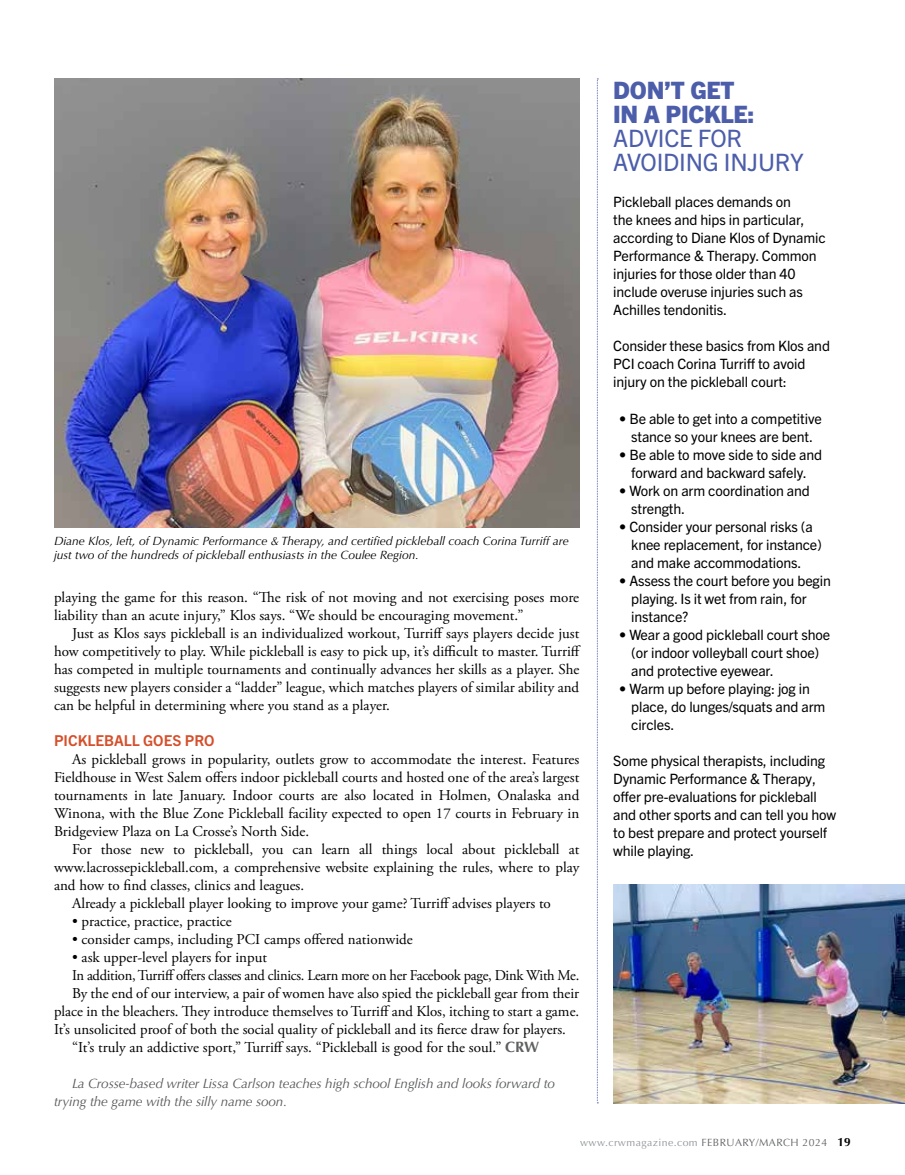
<style>
.page{position:relative;width:905px;height:1175px;background:#fff}
.page>*{position:absolute;margin:0;border:0;box-sizing:border-box;transform-origin:0 0}
.t1{font:24px/24px "Trade Gothic Next LT Pro";letter-spacing:-.01em;color:#4c5daa}
.t2{font:800 24px/24px "Trade Gothic Next LT Pro";letter-spacing:-.01em;color:#4c5daa}
.t3{font:15px/18px "Adobe Garamond Pro";color:#000;text-align:justify}
.t4{font:15px "Adobe Garamond Pro";letter-spacing:-.02em;color:#000}
.t5{font:700 15px "Trade Gothic Next LT Pro";color:#d54f2b}
.t6{font:14.25px/18px "Trade Gothic Next LT Pro";letter-spacing:-.01em;color:#000}
.t7{font:italic 13.5px/18px "Optima LT Std";letter-spacing:-.01em;color:#58595b}
.t8{font:italic 12px/14.4px "Optima";color:#000}
.t9{font:10.5px "Optima LT Std";letter-spacing:.04em;color:#939598}
.s1{font-family:"Optima";font-weight:700;color:#5f6062}
.s2{color:#636466}
.s3{font-weight:700;font-size:12px;color:#000}
</style>
<div class="page">
<img style="left:54px;top:79px;width:525px;height:448px">
<img style="left:613px;top:884px;width:291px;height:219px">
<svg style="left:597px;top:79px;width:1px;height:1024px"></svg>
<p class="t8" style="left:54px;top:533px;width:516px">Diane Klos, left, of Dynamic Performance &amp; Therapy, and certified pickleball coach Corina Turriff are just two of the hundreds of pickleball enthusiasts in the Coulee Region.</p>
<p class="t3" style="left:54px;top:589px;width:526px">playing the game for this reason. “The risk of not moving and not exercising poses more liability than an acute injury,” Klos says. “We should be encouraging movement.”</p>
<p class="t3" style="left:54px;top:625px;width:528px;text-indent:18px">Just as Klos says pickleball is an individualized workout, Turriff says players decide just how competitively to play. While pickleball is easy to pick up, it’s difficult to master. Turriff has competed in multiple tournaments and continually advances her skills as a player. She suggests new players consider a “ladder” league, which matches players of similar ability and can be helpful in determining where you stand as a player.</p>
<p class="t5" style="left:54px;top:730px;width:162px">PICKLEBALL GOES PRO</p>
<p class="t3" style="left:54px;top:751px;width:527px;text-indent:18px">As pickleball grows in popularity, outlets grow to accommodate the interest. Features Fieldhouse in West Salem offers indoor pickleball courts and hosted one of the area’s largest tournaments in late January. Indoor courts are also located in Holmen, Onalaska and Winona, with the Blue Zone Pickleball facility expected to open 17 courts in February in Bridgeview Plaza on La Crosse’s North Side.</p>
<p class="t3" style="left:72px;top:841px;width:509px">For those new to pickleball, you can learn all things local about pickleball at</p>
<p class="t3" style="left:54px;top:859px;width:527px">www.lacrossepickleball.com, a comprehensive website explaining the rules, where to play</p>
<p class="t3" style="left:54px;top:877px;width:252px">and how to find classes, clinics and leagues.</p>
<p class="t3" style="left:72px;top:895px;width:480px">Already a pickleball player looking to improve your game? Turriff advises players to</p>
<p class="t3" style="left:72px;top:913px;width:161px">• practice, practice, practice</p>
<p class="t3" style="left:72px;top:931px;width:342px">• consider camps, including PCI camps offered nationwide</p>
<p class="t3" style="left:72px;top:949px;width:196px">• ask upper-level players for input</p>
<p class="t4" style="left:72px;top:966px;width:509px">In addition, Turriff offers classes and clinics. Learn more on her Facebook page, Dink With Me.</p>
<p class="t3" style="left:72px;top:985px;width:508px">By the end of our interview, a pair of women have also spied the pickleball gear from their</p>
<p class="t3" style="left:54px;top:1003px;width:526px">place in the bleachers. They introduce themselves to Turriff and Klos, itching to start a game.</p>
<p class="t3" style="left:54px;top:1021px;width:513px">It’s unsolicited proof of both the social quality of pickleball and its fierce draw for players.</p>
<p class="t3" style="left:72px;top:1039px;width:468px">“It’s truly an addictive sport,” Turriff says. “Pickleball is good for the soul.” <span class="s1">CRW</span></p>
<p class="t7" style="left:54px;top:1074px;width:502px;text-indent:18px">La Crosse-based writer Lissa Carlson teaches high school English and looks forward to trying the game with the silly name soon.</p>
<h1 class="t2" style="left:613px;top:77px;width:143px">DON’T GET<br>IN A PICKLE:</h1>
<h1 class="t1" style="left:613px;top:125px;width:192px">ADVICE FOR<br>AVOIDING INJURY</h1>
<p class="t6" style="left:613px;top:192px;width:214px">Pickleball places demands on<br>the knees and hips in particular, according to Diane Klos of Dynamic<br>Performance &amp; Therapy. Common injuries for those older than 40 include overuse injuries such as<br>Achilles tendonitis.</p>
<p class="t6" style="left:613px;top:336px;width:218px">Consider these basics from Klos and<br>PCI coach Corina Turriff to avoid injury on the pickleball court:</p>
<p class="t6" style="left:619px;top:408px;width:204px;text-align:center">• Be able to get into a competitive stance so your knees are bent.</p>
<p class="t6" style="left:619px;top:444px;width:204px;text-align:center">• Be able to move side to side and forward and backward safely.</p>
<p class="t6" style="left:631px;top:480px;width:180px;text-indent:-12px">• Work on arm coordination and strength.</p>
<p class="t6" style="left:631px;top:516px;width:192px;text-indent:-12px">• Consider your personal risks (a knee replacement, for instance) and make accommodations.</p>
<p class="t6" style="left:631px;top:570px;width:201px;text-indent:-12px">• Assess the court before you begin playing. Is it wet from rain, for instance?</p>
<p class="t6" style="left:631px;top:624px;width:200px;text-indent:-12px">• Wear a good pickleball court shoe (or indoor volleyball court shoe) and protective eyewear.</p>
<p class="t6" style="left:631px;top:678px;width:196px;text-indent:-12px">• Warm up before playing: jog in place, do lunges/squats and arm circles.</p>
<p class="t6" style="left:613px;top:750px;width:224px">Some physical therapists, including<br>Dynamic Performance &amp; Therapy, offer pre-evaluations for pickleball and other sports and can tell you how to best prepare and protect yourself while playing.</p>
<p class="t9" style="left:580px;top:1136px;width:272px">www.crwmagazine.com <span class="s2">FEBRUARY/MARCH 2024</span> <span class="s3">19</span></p>
</div>
